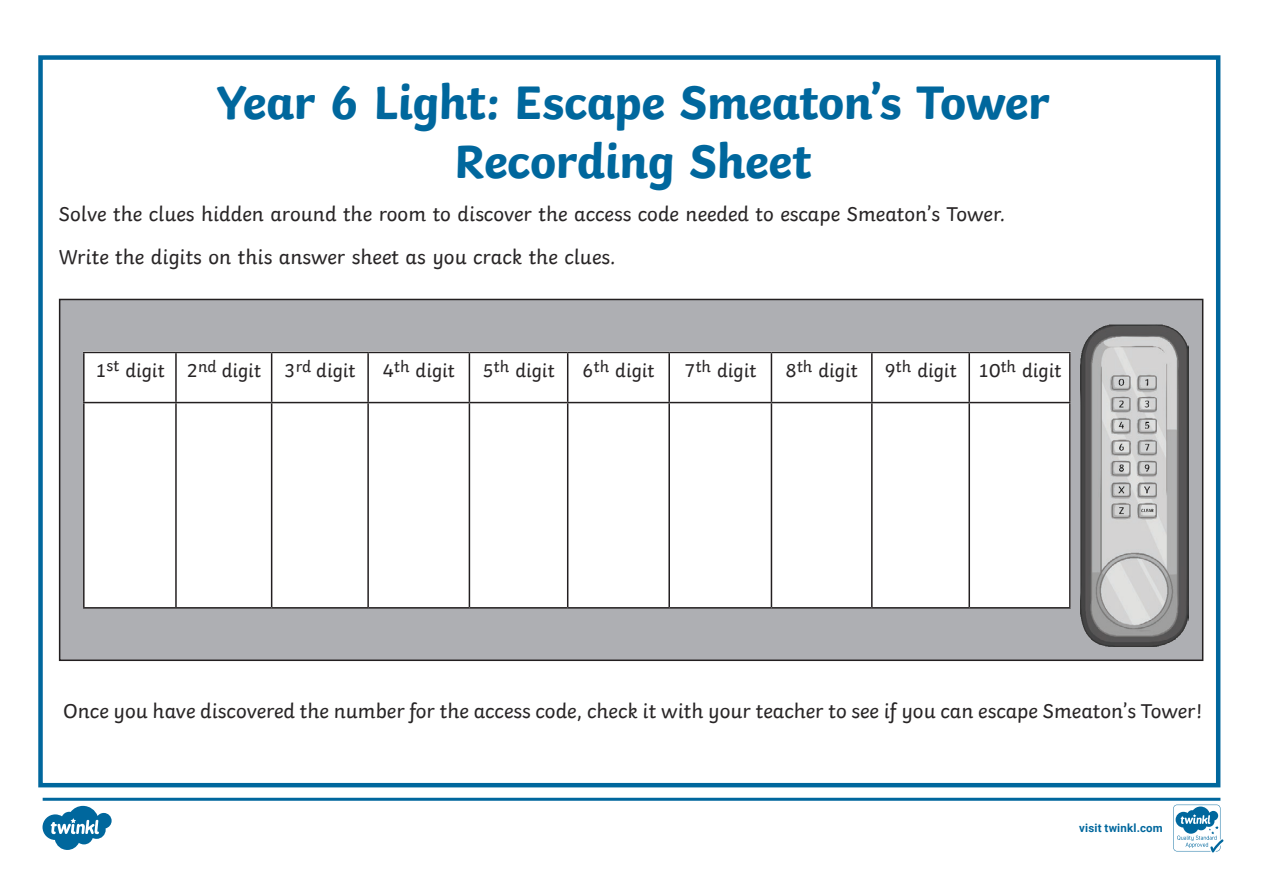
<style>
.page{position:relative;width:1263px;height:893px;background:#fff}
.page>*{position:absolute;margin:0;border:0;box-sizing:border-box;transform-origin:0 0}
.Heading_1{font:700 49.5px/59.4px "Twinkl";letter-spacing:-.01em;color:#00679d;text-align:center}
.KS2_Body_Copy{font:21px "Twinkl";color:#282526}
.KS2_Body_Copy-2{font:19.5px "Twinkl";color:#282526}
.t1{font:700 11.4px "Roboto";letter-spacing:.02em;color:#00679d}
</style>
<div class="page">
<div style="left:38px;top:55px;width:1182px;height:732px;border:4px solid #00679d"></div>
<div style="left:60px;top:299px;width:1143px;height:361px;background:#aeafb3"></div>
<div style="left:59px;top:299px;width:1144px;height:362px;border:2px solid #231f20"></div>
<img style="left:1080px;top:324px;width:108px;height:322px">
<div style="left:84px;top:352px;width:987px;height:256px;background:#fff"></div>
<hr style="left:83px;top:352px;width:93px;height:1px;background:#231f20">
<hr style="left:83px;top:353px;width:2px;height:49px;background:#231f20">
<hr style="left:176px;top:352px;width:96px;height:1px;background:#231f20">
<hr style="left:175px;top:353px;width:2px;height:49px;background:#231f20">
<hr style="left:272px;top:352px;width:96px;height:1px;background:#231f20">
<hr style="left:271px;top:353px;width:1px;height:49px;background:#231f20">
<hr style="left:368px;top:352px;width:101px;height:1px;background:#231f20">
<hr style="left:367px;top:353px;width:2px;height:49px;background:#231f20">
<hr style="left:469px;top:352px;width:99px;height:1px;background:#231f20">
<hr style="left:469px;top:353px;width:1px;height:49px;background:#231f20">
<hr style="left:568px;top:352px;width:101px;height:1px;background:#231f20">
<hr style="left:567px;top:353px;width:1px;height:49px;background:#231f20">
<hr style="left:669px;top:352px;width:102px;height:1px;background:#231f20">
<hr style="left:668px;top:353px;width:2px;height:49px;background:#231f20">
<hr style="left:771px;top:352px;width:101px;height:1px;background:#231f20">
<hr style="left:771px;top:353px;width:1px;height:49px;background:#231f20">
<hr style="left:872px;top:352px;width:97px;height:1px;background:#231f20">
<hr style="left:871px;top:353px;width:1px;height:49px;background:#231f20">
<hr style="left:969px;top:352px;width:102px;height:1px;background:#231f20">
<hr style="left:968px;top:353px;width:2px;height:49px;background:#231f20">
<hr style="left:1069px;top:353px;width:2px;height:49px;background:#231f20">
<hr style="left:83px;top:402px;width:93px;height:1px;background:#231f20">
<hr style="left:83px;top:403px;width:2px;height:204px;background:#231f20">
<hr style="left:176px;top:402px;width:96px;height:1px;background:#231f20">
<hr style="left:175px;top:403px;width:2px;height:204px;background:#231f20">
<hr style="left:272px;top:402px;width:96px;height:1px;background:#231f20">
<hr style="left:271px;top:403px;width:1px;height:204px;background:#231f20">
<hr style="left:368px;top:402px;width:101px;height:1px;background:#231f20">
<hr style="left:367px;top:403px;width:2px;height:204px;background:#231f20">
<hr style="left:469px;top:402px;width:99px;height:1px;background:#231f20">
<hr style="left:469px;top:403px;width:1px;height:204px;background:#231f20">
<hr style="left:568px;top:402px;width:101px;height:1px;background:#231f20">
<hr style="left:567px;top:403px;width:1px;height:204px;background:#231f20">
<hr style="left:669px;top:402px;width:102px;height:1px;background:#231f20">
<hr style="left:668px;top:403px;width:2px;height:204px;background:#231f20">
<hr style="left:771px;top:402px;width:101px;height:1px;background:#231f20">
<hr style="left:771px;top:403px;width:1px;height:204px;background:#231f20">
<hr style="left:872px;top:402px;width:97px;height:1px;background:#231f20">
<hr style="left:871px;top:403px;width:1px;height:204px;background:#231f20">
<hr style="left:969px;top:402px;width:102px;height:1px;background:#231f20">
<hr style="left:968px;top:403px;width:2px;height:204px;background:#231f20">
<hr style="left:1069px;top:403px;width:2px;height:204px;background:#231f20">
<hr style="left:83px;top:607px;width:93px;height:2px;background:#231f20">
<hr style="left:176px;top:607px;width:96px;height:2px;background:#231f20">
<hr style="left:272px;top:607px;width:96px;height:2px;background:#231f20">
<hr style="left:368px;top:607px;width:101px;height:2px;background:#231f20">
<hr style="left:469px;top:607px;width:99px;height:2px;background:#231f20">
<hr style="left:568px;top:607px;width:101px;height:2px;background:#231f20">
<hr style="left:669px;top:607px;width:102px;height:2px;background:#231f20">
<hr style="left:771px;top:607px;width:101px;height:2px;background:#231f20">
<hr style="left:872px;top:607px;width:97px;height:2px;background:#231f20">
<hr style="left:969px;top:607px;width:102px;height:2px;background:#231f20">
<svg style="left:43px;top:798px;width:1180px;height:54px"></svg>
<p class="Heading_1" style="left:216px;top:67px;width:835px">Year 6 Light: Escape Smeaton’s Tower<br>Recording Sheet</p>
<p class="KS2_Body_Copy" style="left:59px;top:198px;width:948px">Solve the clues hidden around the room to discover the access code needed to escape Smeaton’s Tower.</p>
<p class="KS2_Body_Copy" style="left:59px;top:240px;width:558px">Write the digits on this answer sheet as you crack the clues.</p>
<p class="KS2_Body_Copy-2" style="left:95px;top:355px;width:71px">1<sup>st</sup> digit</p>
<p class="KS2_Body_Copy-2" style="left:187px;top:355px;width:76px">2<sup>nd</sup> digit</p>
<p class="KS2_Body_Copy-2" style="left:284px;top:355px;width:73px">3<sup>rd</sup> digit</p>
<p class="KS2_Body_Copy-2" style="left:383px;top:355px;width:74px">4<sup>th</sup> digit</p>
<p class="KS2_Body_Copy-2" style="left:482px;top:355px;width:74px">5<sup>th</sup> digit</p>
<p class="KS2_Body_Copy-2" style="left:582px;top:355px;width:74px">6<sup>th</sup> digit</p>
<p class="KS2_Body_Copy-2" style="left:684px;top:355px;width:74px">7<sup>th</sup> digit</p>
<p class="KS2_Body_Copy-2" style="left:785px;top:355px;width:74px">8<sup>th</sup> digit</p>
<p class="KS2_Body_Copy-2" style="left:884px;top:355px;width:74px">9<sup>th</sup> digit</p>
<p class="KS2_Body_Copy-2" style="left:978px;top:355px;width:85px">10<sup>th</sup> digit</p>
<p class="KS2_Body_Copy" style="left:63px;top:695px;width:1141px">Once you have discovered the number for the access code, check it with your teacher to see if you can escape Smeaton’s Tower!</p>
<p class="t1" style="left:1079px;top:820px;width:85px">visit twinkl.com</p>
</div>
